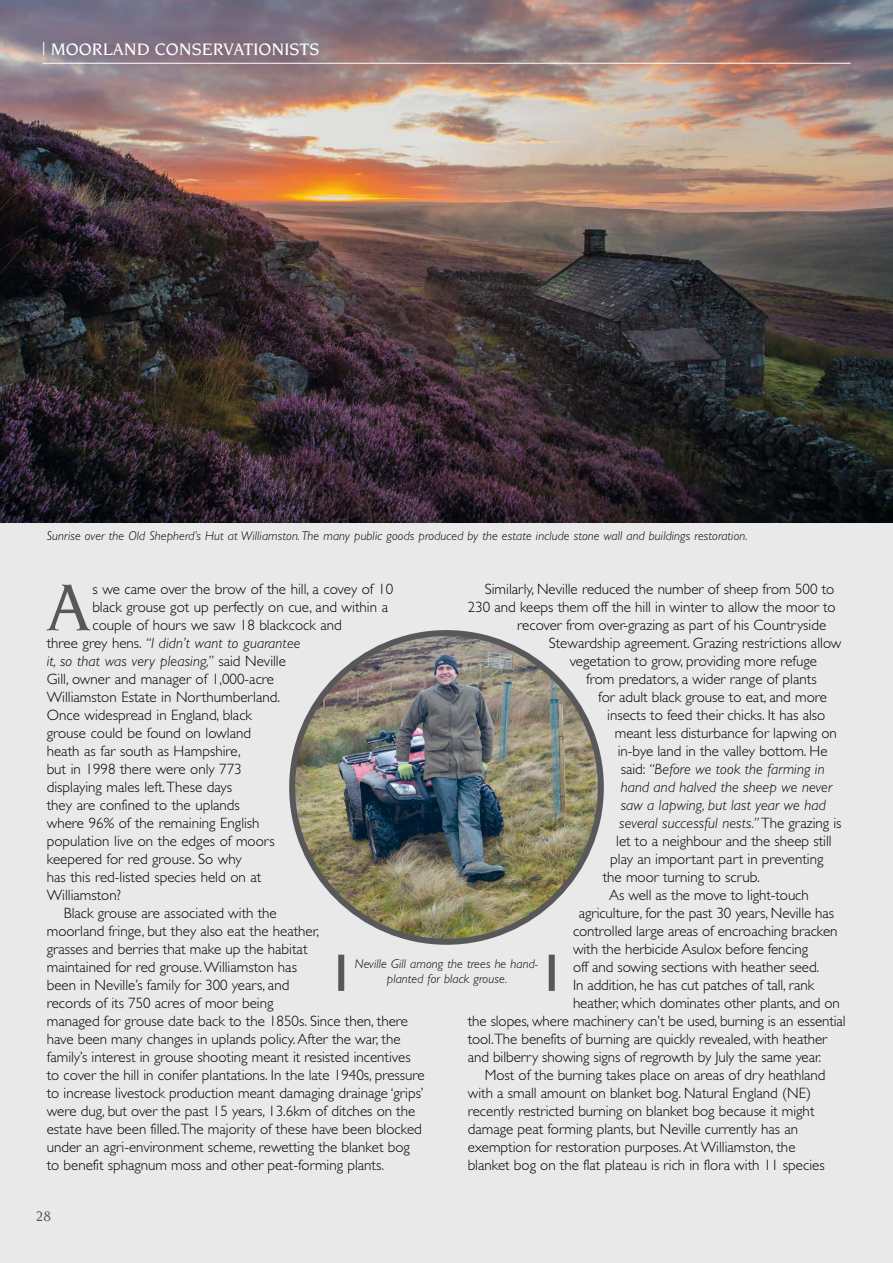
<style>
.page{position:relative;width:893px;height:1263px;background:#e9e9ea}
.page>*{position:absolute;margin:0;border:0;box-sizing:border-box;transform-origin:0 0}
.t1{font:500 71.25px "Novarese LT";color:#58585a}
.t2{font:500 18px "Novarese LT";color:#fff}
.t3{font:300 15px "Gill Sans";color:#000}
.t4{font:italic 300 15px "Gill Sans";letter-spacing:.01em;color:#000}
.t5{font:500 15px "Novarese LT";color:#58585a}
.t6{font:italic 300 12.75px/15px "Gill Sans";letter-spacing:.01em;color:#000;text-align:center}
.s1{font-style:normal}
</style>
<div class="page">
<img style="left:0;top:0;width:893px;height:522px">
<div style="left:338px;top:955px;width:6px;height:36px;background:#58585a"></div>
<div style="left:549px;top:955px;width:6px;height:36px;background:#58585a"></div>
<img style="left:292px;top:633px;width:309px;height:309px;border-radius:154px">
<hr style="left:43px;top:63px;width:807px;height:1px;background:#fff">
<p class="t2" style="left:42px;top:40px;width:279px">| MOORLAND CONSERVATIONISTS</p>
<p class="t6" style="left:47px;top:529px;width:702px">Sunrise over the Old Shepherd’s Hut at Williamston. The many public goods produced by the estate include stone wall and buildings restoration.</p>
<h1 class="t1" style="left:47px;top:567px;width:45px">A</h1>
<p class="t3" style="left:92px;top:581px;width:302px">s we came over the brow of the hill, a covey of 10</p>
<p class="t3" style="left:485px;top:581px;width:351px">Similarly, Neville reduced the number of sheep from 500 to</p>
<p class="t3" style="left:468px;top:599px;width:369px">230 and keeps them off the hill in winter to allow the moor to</p>
<p class="t3" style="left:517px;top:617px;width:310px">recover from over-grazing as part of his Countryside</p>
<p class="t3" style="left:549px;top:635px;width:294px">Stewardship agreement. Grazing restrictions allow</p>
<p class="t3" style="left:570px;top:653px;width:249px">vegetation to grow, providing more refuge</p>
<p class="t3" style="left:586px;top:671px;width:232px">from predators, a wider range of plants</p>
<p class="t3" style="left:598px;top:689px;width:230px">for adult black grouse to eat, and more</p>
<p class="t3" style="left:607px;top:707px;width:220px">insects to feed their chicks. It has also</p>
<p class="t3" style="left:615px;top:725px;width:224px">meant less disturbance for lapwing on</p>
<p class="t3" style="left:618px;top:743px;width:211px">in-bye land in the valley bottom. He</p>
<p class="t4" style="left:621px;top:761px;width:205px"><span class="s1">said:</span> “Before we took the farming in</p>
<p class="t4" style="left:621px;top:779px;width:213px">hand and halved the sheep we never</p>
<p class="t4" style="left:621px;top:797px;width:206px">saw a lapwing, but last year we had</p>
<p class="t4" style="left:619px;top:815px;width:224px">several successful nests.” <span class="s1">The grazing is</span></p>
<p class="t3" style="left:616px;top:833px;width:217px">let to a neighbour and the sheep still</p>
<p class="t3" style="left:610px;top:851px;width:215px">play an important part in preventing</p>
<p class="t3" style="left:603px;top:869px;width:158px">the moor turning to scrub.</p>
<p class="t3" style="left:609px;top:887px;width:201px">As well as the move to light-touch</p>
<p class="t3" style="left:579px;top:905px;width:257px">agriculture, for the past 30 years, Neville has</p>
<p class="t3" style="left:573px;top:923px;width:266px">controlled large areas of encroaching bracken</p>
<p class="t3" style="left:573px;top:941px;width:237px">with the herbicide Asulox before fencing</p>
<p class="t3" style="left:573px;top:959px;width:248px">off and sowing sections with heather seed.</p>
<p class="t3" style="left:573px;top:977px;width:243px">In addition, he has cut patches of tall, rank</p>
<p class="t3" style="left:573px;top:995px;width:268px">heather, which dominates other plants, and on</p>
<p class="t3" style="left:468px;top:1013px;width:380px">the slopes, where machinery can’t be used, burning is an essential</p>
<p class="t3" style="left:468px;top:1031px;width:361px">tool.The benefits of burning are quickly revealed, with heather</p>
<p class="t3" style="left:468px;top:1049px;width:355px">and bilberry showing signs of regrowth by July the same year.</p>
<p class="t3" style="left:485px;top:1067px;width:342px">Most of the burning takes place on areas of dry heathland</p>
<p class="t3" style="left:468px;top:1085px;width:345px">with a small amount on blanket bog. Natural England (NE)</p>
<p class="t3" style="left:468px;top:1103px;width:348px">recently restricted burning on blanket bog because it might</p>
<p class="t3" style="left:468px;top:1121px;width:332px">damage peat forming plants, but Neville currently has an</p>
<p class="t3" style="left:468px;top:1139px;width:329px">exemption for restoration purposes. At Williamston, the</p>
<p class="t3" style="left:468px;top:1157px;width:358px">blanket bog on the flat plateau is rich in flora with 11 species</p>
<p class="t3" style="left:92px;top:599px;width:297px">black grouse got up perfectly on cue, and within a</p>
<p class="t3" style="left:92px;top:617px;width:251px">couple of hours we saw 18 blackcock and</p>
<p class="t4" style="left:47px;top:635px;width:255px"><span class="s1">three grey hens.</span> “I didn’t want to guarantee</p>
<p class="t4" style="left:47px;top:653px;width:241px">it, so that was very pleasing,” <span class="s1">said Neville</span></p>
<p class="t3" style="left:47px;top:671px;width:229px">Gill, owner and manager of 1,000-acre</p>
<p class="t3" style="left:47px;top:689px;width:235px">Williamston Estate in Northumberland.</p>
<p class="t3" style="left:47px;top:707px;width:207px">Once widespread in England, black</p>
<p class="t3" style="left:47px;top:725px;width:206px">grouse could be found on lowland</p>
<p class="t3" style="left:47px;top:743px;width:196px">heath as far south as Hampshire,</p>
<p class="t3" style="left:47px;top:761px;width:196px">but in 1998 there were only 773</p>
<p class="t3" style="left:47px;top:779px;width:187px">displaying males left. These days</p>
<p class="t3" style="left:47px;top:797px;width:195px">they are confined to the uplands</p>
<p class="t3" style="left:47px;top:815px;width:214px">where 96% of the remaining English</p>
<p class="t3" style="left:47px;top:833px;width:230px">population live on the edges of moors</p>
<p class="t3" style="left:47px;top:851px;width:197px">keepered for red grouse. So why</p>
<p class="t3" style="left:47px;top:869px;width:216px">has this red-listed species held on at</p>
<p class="t3" style="left:47px;top:887px;width:76px">Williamston?</p>
<p class="t3" style="left:64px;top:905px;width:215px">Black grouse are associated with the</p>
<p class="t3" style="left:47px;top:923px;width:274px">moorland fringe, but they also eat the heather,</p>
<p class="t3" style="left:47px;top:941px;width:262px">grasses and berries that make up the habitat</p>
<p class="t3" style="left:47px;top:959px;width:252px">maintained for red grouse. Williamston has</p>
<p class="t3" style="left:47px;top:977px;width:244px">been in Neville’s family for 300 years, and</p>
<p class="t3" style="left:47px;top:995px;width:228px">records of its 750 acres of moor being</p>
<p class="t3" style="left:47px;top:1013px;width:363px">managed for grouse date back to the 1850s. Since then, there</p>
<p class="t3" style="left:47px;top:1031px;width:355px">have been many changes in uplands policy. After the war, the</p>
<p class="t3" style="left:47px;top:1049px;width:365px">family’s interest in grouse shooting meant it resisted incentives</p>
<p class="t3" style="left:47px;top:1067px;width:379px">to cover the hill in conifer plantations. In the late 1940s, pressure</p>
<p class="t3" style="left:47px;top:1085px;width:378px">to increase livestock production meant damaging drainage ‘grips’</p>
<p class="t3" style="left:47px;top:1103px;width:370px">were dug, but over the past 15 years, 13.6km of ditches on the</p>
<p class="t3" style="left:47px;top:1121px;width:377px">estate have been filled.The majority of these have been blocked</p>
<p class="t3" style="left:47px;top:1139px;width:365px">under an agri-environment scheme, rewetting the blanket bog</p>
<p class="t3" style="left:47px;top:1157px;width:339px">to benefit sphagnum moss and other peat-forming plants.</p>
<p class="t6" style="left:355px;top:957px;width:185px">Neville Gill among the trees he hand&shy;planted for black grouse.</p>
<p class="t5" style="left:36px;top:1207px;width:16px">28</p>
</div>
